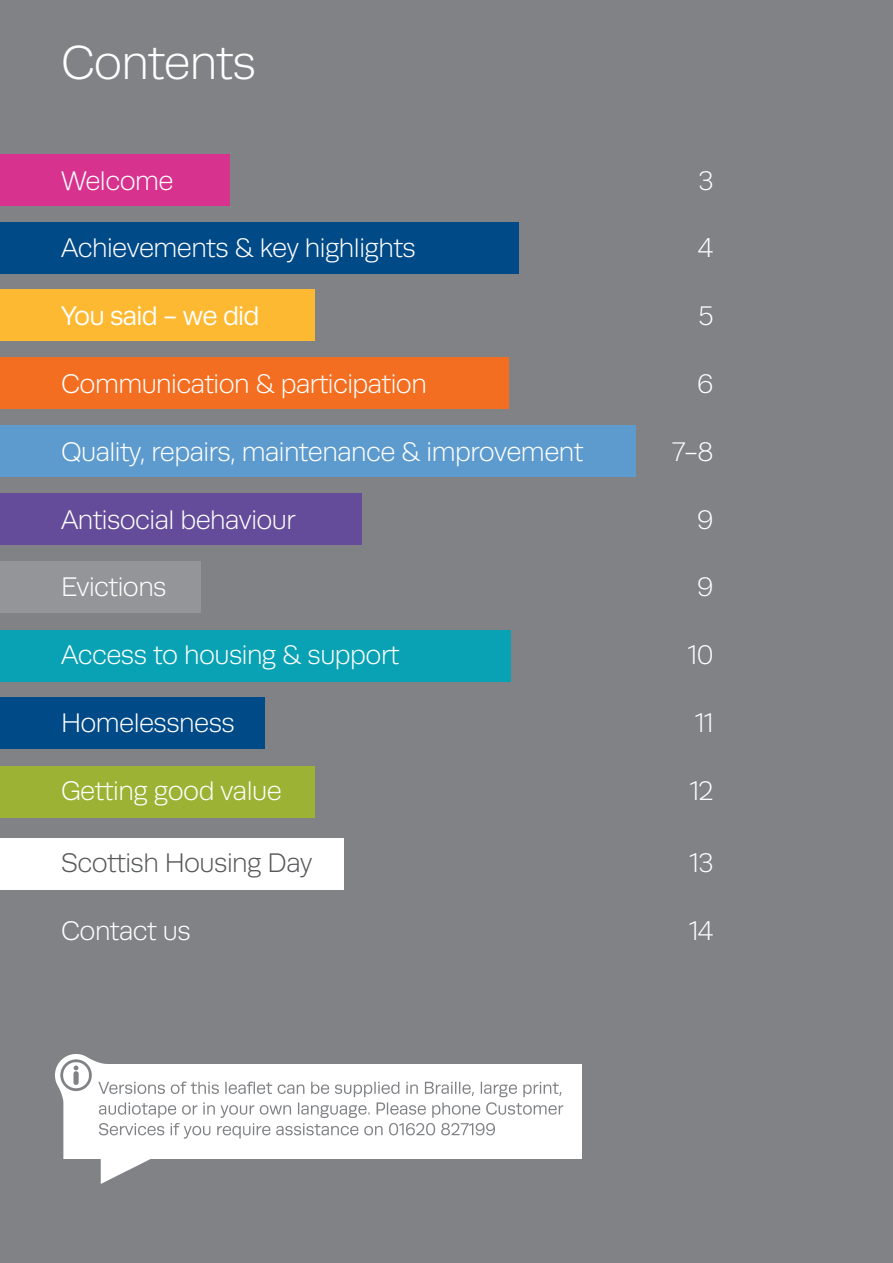
<style>
.page{position:relative;width:893px;height:1263px;background:#808285}
.page>*{position:absolute;margin:0;border:0;box-sizing:border-box;transform-origin:0 0}
.t1{font:300 48px "Runda";letter-spacing:-.02em;color:#fff}
.t2{font:300 27px "Runda";letter-spacing:-.02em;color:#fff}
.t3{font:300 27px "Runda";letter-spacing:-.02em;color:#57585a}
.t4{font:27px "Runda";letter-spacing:-.03em;color:#fff}
</style>
<div class="page">
<div style="left:0;top:838px;width:343px;height:52px;background:#fff"></div>
<div style="left:0;top:561px;width:201px;height:51px;background:#939598"></div>
<div style="left:0;top:766px;width:315px;height:52px;background:#9cb234"></div>
<div style="left:0;top:223px;width:519px;height:51px;background:#004a87"></div>
<div style="left:0;top:290px;width:315px;height:51px;background:#fdb931"></div>
<div style="left:0;top:425px;width:636px;height:51px;background:#5d9bce"></div>
<div style="left:0;top:494px;width:361px;height:51px;background:#644c9a"></div>
<div style="left:0;top:630px;width:510px;height:51px;background:#09a2b4"></div>
<div style="left:0;top:697px;width:265px;height:51px;background:#004a87"></div>
<div style="left:0;top:357px;width:508px;height:51px;background:#f36e21"></div>
<div style="left:0;top:154px;width:230px;height:51px;background:#d7328e"></div>
<img style="left:55px;top:1054px;width:526px;height:129px">
<p class="t1" style="left:61px;top:37px;width:197px">Contents</p>
<p class="t2" style="left:61px;top:166px;width:114px">Welcome</p>
<p class="t2" style="left:698px;top:166px;width:17px">3</p>
<p class="t2" style="left:61px;top:234px;width:356px">Achievements &amp; key highlights</p>
<p class="t2" style="left:698px;top:234px;width:17px">4</p>
<p class="t4" style="left:61px;top:301px;width:200px">You said - we did</p>
<p class="t2" style="left:698px;top:301px;width:17px">5</p>
<p class="t2" style="left:61px;top:369px;width:367px">Communication &amp; participation</p>
<p class="t2" style="left:697px;top:369px;width:18px">6</p>
<p class="t2" style="left:61px;top:437px;width:524px">Quality, repairs, maintenance &amp; improvement</p>
<p class="t2" style="left:672px;top:437px;width:43px">7-8</p>
<p class="t2" style="left:61px;top:505px;width:236px">Antisocial behaviour</p>
<p class="t2" style="left:697px;top:505px;width:18px">9</p>
<p class="t2" style="left:61px;top:572px;width:107px">Evictions</p>
<p class="t2" style="left:697px;top:572px;width:18px">9</p>
<p class="t2" style="left:61px;top:640px;width:340px">Access to housing &amp; support</p>
<p class="t2" style="left:688px;top:640px;width:27px">10</p>
<p class="t2" style="left:61px;top:708px;width:175px">Homelessness</p>
<p class="t2" style="left:695px;top:708px;width:20px">11</p>
<p class="t2" style="left:61px;top:776px;width:222px">Getting good value</p>
<p class="t2" style="left:690px;top:776px;width:25px">12</p>
<p class="t3" style="left:61px;top:848px;width:253px">Scottish Housing Day</p>
<p class="t2" style="left:690px;top:848px;width:26px">13</p>
<p class="t2" style="left:61px;top:916px;width:131px">Contact us</p>
<p class="t2" style="left:689px;top:916px;width:26px">14</p>
</div>
